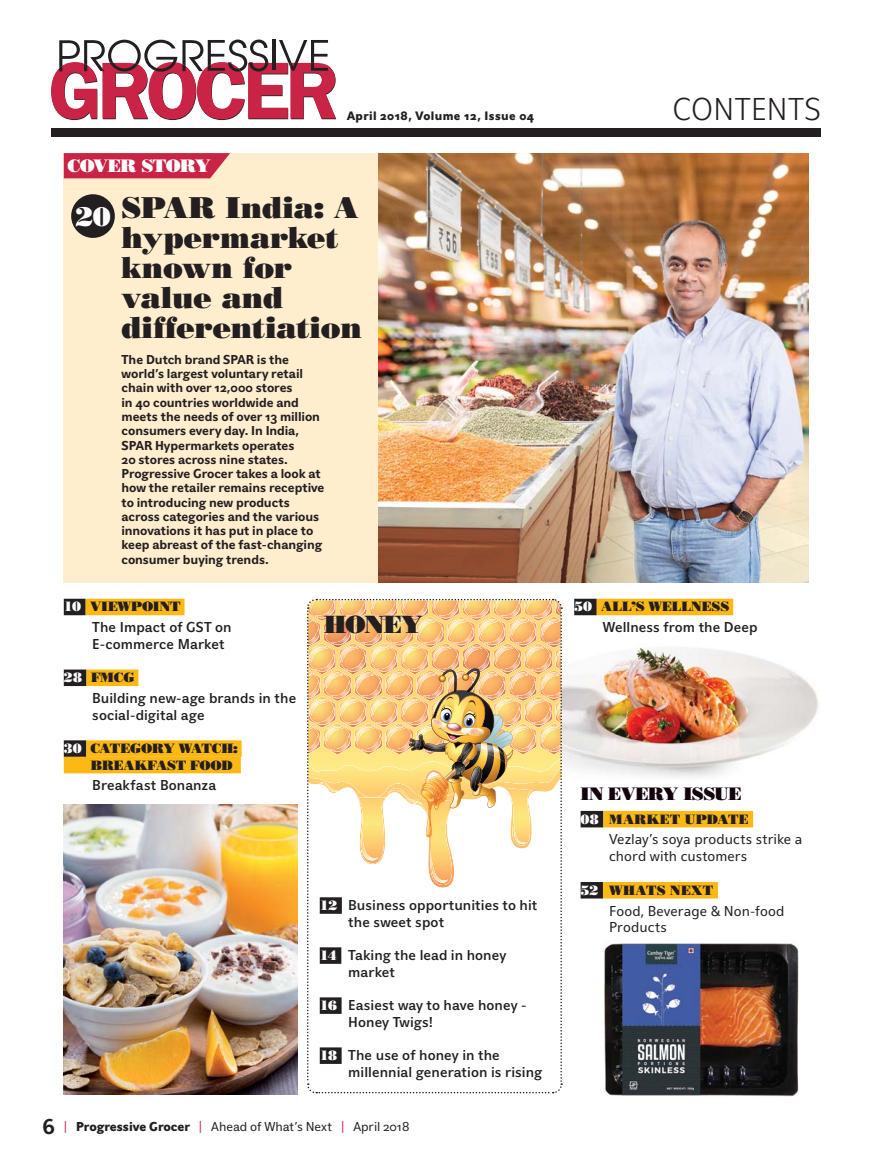
<style>
.page{position:relative;width:872px;height:1170px;background:#fff}
.page>*{position:absolute;margin:0;border:0;box-sizing:border-box;transform-origin:0 0}
.t1{font:300 33px "Eau Naturelle Sans";letter-spacing:.005em;color:#231f20}
.t2{font:30px/30px "Bodoni Poster";letter-spacing:-.01em;color:#231f20}
.t3{font:27px "Bodoni Poster";color:#fff}
.t4{font:24.9px "Bodoni Poster";letter-spacing:-.04em;color:#231f20}
.t5{font:18px "Bodoni Poster";letter-spacing:-.025em;color:#14030f}
.t6{font:18px "Bodoni Poster";letter-spacing:-.035em;color:#fff}
.t7{font:500 15px/16.5px "Eau Naturelle Sans";color:#231f20}
.t8{font:15px/16.5px "Eau Douce Sans";color:#231f20}
.t9{font:700 13.5px/14.2px "Eau Naturelle Sans";letter-spacing:-.005em;color:#231f20}
.t10{font:13.5px/16.5px "Bodoni Poster";letter-spacing:-.01em;color:#231f20}
.t11{font:13.5px "Eau Naturelle Sans";letter-spacing:-.005em;color:#231f20}
.t12{font:13.5px "Bodoni Poster";letter-spacing:.02em;color:#231f20}
.t13{font:13.5px "Bodoni Poster";letter-spacing:.01em;color:#231f20}
.t14{font:800 12.75px "Eau Naturelle Sans";letter-spacing:.03em;color:#231f20}
.s1{color:#fff}
.s2{font-family:"Bodoni Poster";font-weight:400;font-size:13.5px;color:#fff}
.s3{font-weight:700;font-size:22.5px}
.s4{font-weight:500;color:#c92445}
.s5{font-weight:800}
</style>
<div class="page">
<img style="left:563px;top:647px;width:256px;height:130px">
<svg style="left:51px;top:40px;width:285px;height:80px"></svg>
<div style="left:51px;top:128px;width:770px;height:9px;background:#231f20"></div>
<div style="left:64px;top:153px;width:744px;height:429px;background:#ffeece"></div>
<svg style="left:64px;top:153px;width:166px;height:25px;background:#cc304d"></svg>
<div style="left:71px;top:194px;width:44px;height:44px;background:#231f20;border-radius:50%"></div>
<div style="left:580px;top:810px;width:23px;height:17px;background:#231f20"></div>
<div style="left:603px;top:810px;width:150px;height:17px;background:#fdb813"></div>
<div style="left:580px;top:881px;width:23px;height:17px;background:#231f20"></div>
<div style="left:603px;top:881px;width:115px;height:17px;background:#fdb813"></div>
<img style="left:378px;top:153px;width:430px;height:429px">
<div style="left:64px;top:598px;width:22px;height:17px;background:#231f20"></div>
<div style="left:86px;top:598px;width:98px;height:17px;background:#fdb813"></div>
<div style="left:64px;top:669px;width:22px;height:17px;background:#231f20"></div>
<div style="left:86px;top:669px;width:52px;height:17px;background:#fdb813"></div>
<div style="left:64px;top:740px;width:22px;height:16px;background:#231f20"></div>
<div style="left:86px;top:740px;width:155px;height:16px;background:#fdb813"></div>
<div style="left:64px;top:756px;width:177px;height:17px;background:#fdb813"></div>
<div style="left:574px;top:598px;width:23px;height:17px;background:#231f20"></div>
<div style="left:597px;top:598px;width:136px;height:17px;background:#fdb813"></div>
<img style="left:64px;top:804px;width:233px;height:290px">
<svg style="left:307px;top:598px;width:256px;height:496px"></svg>
<img style="left:604px;top:940px;width:195px;height:157px">
<h3 class="t6" style="left:67px;top:159px;width:145px">COVER STORY</h3>
<p class="t14" style="left:347px;top:111px;width:188px">April 2018, Volume 12, Issue 04</p>
<h3 class="t3" style="left:75px;top:206px;width:37px">20</h3>
<h2 class="t2" style="left:121px;top:195px;width:242px">SPAR India: A hypermarket known for value and differentiation</h2>
<p class="t9" style="left:121px;top:353px;width:205px">The Dutch brand SPAR is the world’s largest voluntary retail chain with over 12,000 stores<br>in 40 countries worldwide and meets the needs of over 13 million consumers every day. In India,<br>SPAR Hypermarkets operates<br>20 stores across nine states.<br>Progressive Grocer takes a look at how the retailer remains receptive to introducing new products across categories and the various innovations it has put in place to keep abreast of the fast-changing consumer buying trends.</p>
<p class="t10" style="left:64px;top:600px;width:118px"><span class="s1">10</span> VIEWPOINT</p>
<p class="t7" style="left:92px;top:620px;width:141px">The Impact of GST on<br>E-commerce Market</p>
<p class="t10" style="left:64px;top:670px;width:72px"><span class="s1">28</span> FMCG</p>
<p class="t7" style="left:92px;top:691px;width:205px">Building new-age brands in the social-digital age</p>
<p class="t10" style="left:91px;top:741px;width:148px;text-indent:-27px"><span class="s1">30</span> CATEGORY WATCH:<br>BREAKFAST FOOD</p>
<p class="t7" style="left:92px;top:778px;width:125px">Breakfast Bonanza</p>
<h3 class="t4" style="left:324px;top:615px;width:100px">HONEY</h3>
<p class="t7" style="left:348px;top:898px;width:191px;text-indent:-28px"><span class="s2">12</span> Business opportunities to hit the sweet spot</p>
<p class="t7" style="left:348px;top:948px;width:160px;text-indent:-28px"><span class="s2">14</span> Taking the lead in honey market</p>
<p class="t7" style="left:348px;top:998px;width:180px;text-indent:-28px"><span class="s2">16</span> Easiest way to have honey -<br>Honey Twigs!</p>
<p class="t7" style="left:348px;top:1048px;width:195px;text-indent:-28px"><span class="s2">18</span> The use of honey in the millennial generation is rising</p>
<p class="t11" style="left:43px;top:1121px;width:368px"><span class="s3">6</span> <span class="s4">|</span> <span class="s5">Progressive Grocer</span> <span class="s4">|</span> Ahead of What’s Next <span class="s4">|</span> April 2018</p>
<h1 class="t1" style="left:672px;top:97px;width:150px">CONTENTS</h1>
<p class="t10" style="left:574px;top:600px;width:157px"><span class="s1">50</span> ALL’S WELLNESS</p>
<p class="t7" style="left:603px;top:620px;width:156px">Wellness from the Deep</p>
<h3 class="t5" style="left:580px;top:787px;width:162px">IN EVERY ISSUE</h3>
<p class="t12" style="left:580px;top:813px;width:170px"><span class="s1">08</span> MARKET UPDATE</p>
<p class="t8" style="left:609px;top:832px;width:195px">Vezlay’s soya products strike a chord with customers</p>
<p class="t13" style="left:580px;top:885px;width:134px"><span class="s1">52</span> WHATS NEXT</p>
<p class="t8" style="left:609px;top:903px;width:177px">Food, Beverage &amp; Non-food<br>Products</p>
</div>
